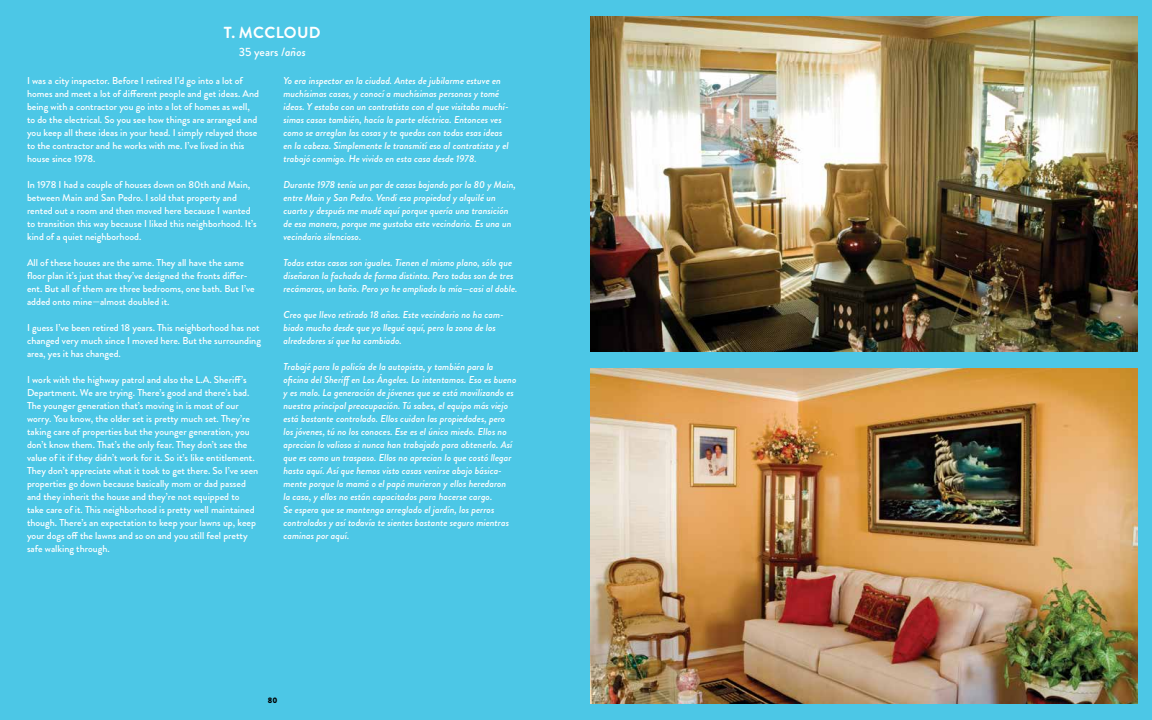
<style>
.page{position:relative;width:1152px;height:720px;background:#4cc7e6}
.page>*{position:absolute;margin:0;border:0;box-sizing:border-box;transform-origin:0 0}
.t1{font:700 16px "Brandon Grotesque";color:#fff}
.t2{font:500 12px "Brandon Grotesque";color:#fff}
.t3{font:italic 500 10px/13px "Brandon Grotesque";color:#fff}
.t4{font:500 10px/13px "Brandon Grotesque";color:#fff}
.t5{font:900 8px "Brandon Grotesque";color:#000}
.s1{font-style:italic}
</style>
<div class="page">
<img style="left:590px;top:16px;width:548px;height:336px">
<img style="left:590px;top:368px;width:548px;height:336px">
<h1 class="t1" style="left:224px;top:22px;width:74px">T. MCC LOUD</h1>
<p class="t2" style="left:239px;top:44px;width:68px">35 years /<span class="s1">años</span></p>
<p class="t4" style="left:27px;top:74px;width:234px">I was a city inspector. Before I retired I’d go into a lot of homes and meet a lot of different people and get ideas. And being with a contractor you go into a lot of homes as well, to do the electrical. So you see how things are arranged and you keep all these ideas in your head. I simply relayed those to the contractor and he works with me. I’ve lived in this house since 1978.</p>
<p class="t4" style="left:27px;top:178px;width:231px">In 1978 I had a couple of houses down on 80th and Main, between Main and San Pedro. I sold that property and rented out a room and then moved here because I wanted to transition this way because I liked this neighborhood. It’s kind of a quiet neighborhood.</p>
<p class="t4" style="left:27px;top:256px;width:229px">All of these houses are the same. They all have the same floor plan it’s just that they’ve designed the fronts differ&shy;ent. But all of them are three bedrooms, one bath. But I’ve added onto mine—almost doubled it.</p>
<p class="t4" style="left:27px;top:321px;width:236px">I guess I’ve been retired 18 years. This neighborhood has not changed very much since I moved here. But the surrounding area, yes it has changed.</p>
<p class="t4" style="left:27px;top:373px;width:233px">I work with the highway patrol and also the L.A. Sheriff’s Department. We are trying. There’s good and there’s bad.<br>The younger generation that’s moving in is most of our worry. You know, the older set is pretty much set. They’re taking care of properties but the younger generation, you don’t know them. That’s the only fear. They don’t see the value of it if they didn’t work for it. So it’s like entitlement.<br>They don’t appreciate what it took to get there. So I’ve seen properties go down because basically mom or dad passed and they inherit the house and they’re not equipped to take care of it. This neighborhood is pretty well maintained though. There’s an expectation to keep your lawns up, keep your dogs off the lawns and so on and you still feel pretty safe walking through.</p>
<p class="t3" style="left:284px;top:74px;width:227px">Yo era inspector en la ciudad. Antes de jubilarme estuve en muchísimas casas, y conocí a muchísimas personas y tomé ideas. Y estaba con un contratista con el que visitaba muchí&shy;simas casas también, hacía la parte eléctrica. Entonces ves como se arreglan las cosas y te quedas con todas esas ideas en la cabeza. Simplemente le transmití eso al contratista y el trabajó conmigo. He vivido en esta casa desde 1978.</p>
<p class="t3" style="left:284px;top:178px;width:234px">Durante 1978 tenía un par de casas bajando por la 80 y Main, entre Main y San Pedro. Vendí esa propiedad y alquilé un cuarto y después me mudé aquí porque quería una transición de esa manera, porque me gustaba este vecindario. Es una un vecindario silencioso.</p>
<p class="t3" style="left:284px;top:256px;width:235px">Todas estas casas son iguales. Tienen el mismo plano, sólo que diseñaron la fachada de forma distinta. Pero todas son de tres recámaras, un baño. Pero yo he ampliado la mía—casi al doble.</p>
<p class="t3" style="left:284px;top:308px;width:222px">Creo que llevo retirado 18 años. Este vecindario no ha cam&shy;biado mucho desde que yo llegué aquí, pero la zona de los alrededores sí que ha cambiado.</p>
<p class="t3" style="left:284px;top:360px;width:234px">Trabajé para la policía de la autopista, y también para la oficina del Sheriff en Los Ángeles. Lo intentamos. Eso es bueno y es malo. La generación de jóvenes que se está movilizando es nuestra principal preocupación. Tú sabes, el equipo más viejo está bastante controlado. Ellos cuidan las propiedades, pero los jóvenes, tú no los conoces. Ese es el único miedo. Ellos no aprecian lo valioso si nunca han trabajado para obtenerlo. Así que es como un traspaso. Ellos no aprecian lo que costó llegar hasta aquí. Así que hemos visto casas venirse abajo básica&shy;mente porque la mamá o el papá murieron y ellos heredaron<br>la casa, y ellos no están capacitados para hacerse cargo.<br>Se espera que se mantenga arreglado el jardín, los perros controlados y así todavía te sientes bastante seguro mientras caminas por aquí.</p>
<p class="t5" style="left:268px;top:695px;width:11px">80</p>
</div>
